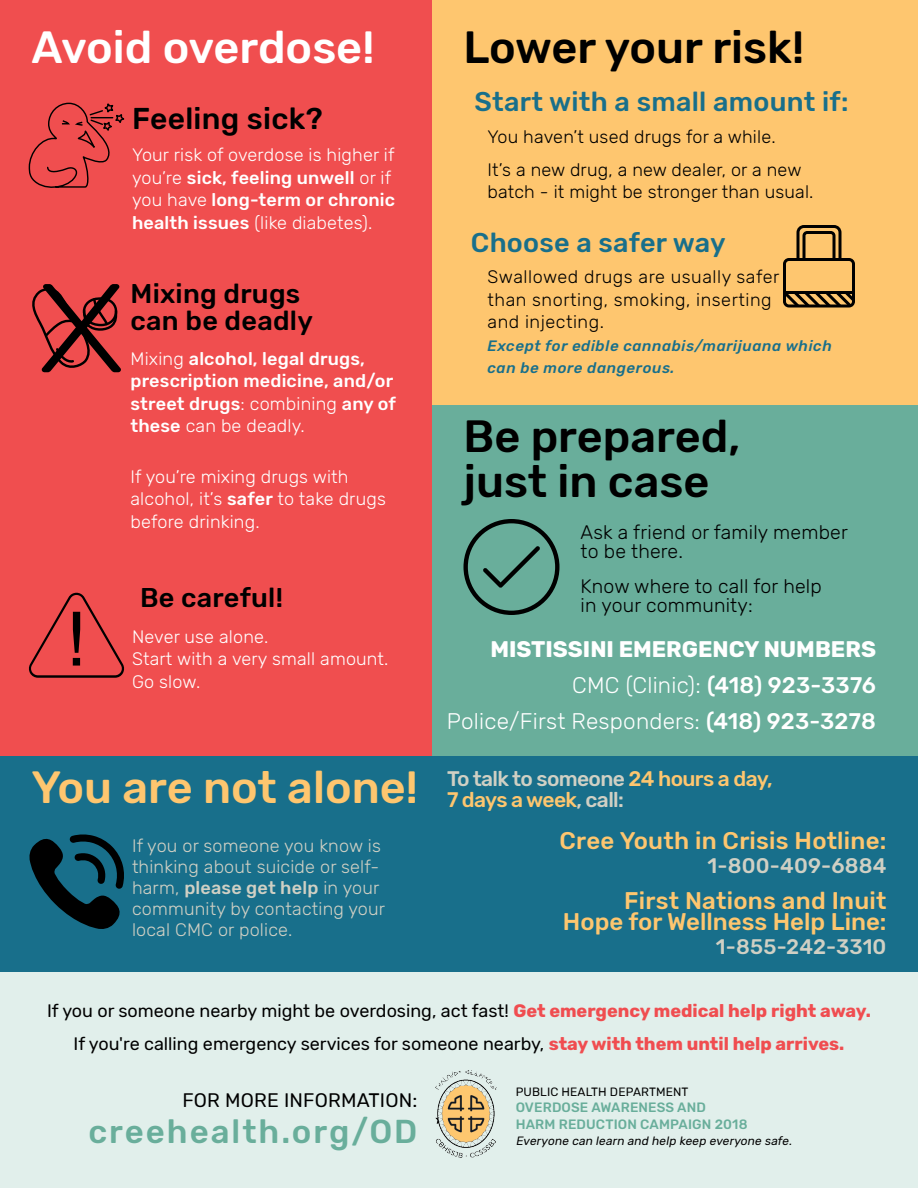
<style>
.page{position:relative;width:918px;height:1188px;background:#fff}
.page>*{position:absolute;margin:0;border:0;box-sizing:border-box;transform-origin:0 0}
.t1{font:300 126px "Rubik";color:#000;scale:1.14 1}
.t2{font:500 45px/45px "Rubik";color:#000}
.t3{font:500 45px "Rubik";color:#fec66f}
.t4{font:500 45px "Rubik";color:#fff}
.t5{font:500 33px "Rubik";letter-spacing:.06em;color:#69ae9b}
.t6{font:500 30px "Rubik";letter-spacing:.01em;color:#000}
.t7{font:500 27px "Rubik";letter-spacing:.01em;color:#186f8b}
.t8{font:500 27px/27px "Rubik";letter-spacing:.01em;color:#000}
.t9{font:500 24px/21px "Rubik";letter-spacing:.01em;color:#fec66f;text-align:right}
.t10{font:300 22.5px/36px "Rubik";letter-spacing:.01em;color:#fff;text-align:right}
.t11{font:500 21px/21px "Rubik";letter-spacing:-.03em;color:#fec66f}
.t12{font:500 21px "Rubik";letter-spacing:.01em;color:#d0d0c4}
.t13{font:300 19.5px/19.5px "Rubik";letter-spacing:.01em;color:#000}
.t14{font:19.5px "Rubik";letter-spacing:.01em;color:#000}
.t15{font:300 18px/22.5px "Rubik";letter-spacing:.01em;color:#fff}
.t16{font:18px/33px "Rubik";color:#000;text-align:center}
.t17{font:300 18px/21px "Rubik";letter-spacing:.01em;color:#d0d0c4}
.t18{font:500 18px/22.5px "Rubik";letter-spacing:.01em;color:#fff}
.t19{font:300 18px/33px "Rubik";letter-spacing:.01em;color:#000}
.t20{font:300 18px/22.5px "Rubik";letter-spacing:.03em;color:#000}
.t21{font:italic 500 15px/22.5px "Rubik";letter-spacing:.04em;color:#186f8b}
.t22{font:500 13.5px/16.5px "Rubik";letter-spacing:.01em;color:#69ae9b}
.t23{font:italic 12px "Rubik";color:#000}
.t24{font:12px "Rubik";letter-spacing:.01em;color:#000}
.s1{font-weight:500}
.s2{font-weight:300}
.s3{font-weight:700}
.s4{color:#d0d0c4}
.s5{font-weight:700;color:#f04d50}
</style>
<div class="page">
<div style="left:0;top:0;width:432px;height:756px;background:#f04e4f"></div>
<div style="left:0;top:972px;width:918px;height:216px;background:#e1efeb"></div>
<img style="left:436px;top:1071px;width:61px;height:86px">
<div style="left:432px;top:405px;width:486px;height:351px;background:#69ae9b"></div>
<svg style="left:28px;top:102px;width:96px;height:86px"></svg>
<svg style="left:28px;top:593px;width:96px;height:85px"></svg>
<svg style="left:464px;top:519px;width:95px;height:96px"></svg>
<div style="left:0;top:756px;width:519px;height:216px;background:#186f8b"></div>
<svg style="left:29px;top:834px;width:95px;height:95px"></svg>
<svg style="left:32px;top:288px;width:86px;height:80px"></svg>
<div style="left:432px;top:756px;width:486px;height:216px;background:#186f8b"></div>
<div style="left:432px;top:0;width:486px;height:405px;background:#fec66f"></div>
<svg style="left:783px;top:225px;width:72px;height:83px"></svg>
<h2 class="t4" style="left:32px;top:22px;width:344px">Avoid overdose!</h2>
<h3 class="t6" style="left:132px;top:101px;width:192px">Feeling sick?</h3>
<p class="t15" style="left:132px;top:144px;width:265px">Your risk of overdose is higher if you’re <span class="s1">sick, feeling unwell</span> or if you have <span class="s1">long-term or chronic health issues</span> (like diabetes).</p>
<h1 class="t1" style="left:37px;top:258px;width:78px">X</h1>
<h3 class="t8" style="left:130px;top:280px;width:184px">Mixing drugs can be deadly</h3>
<p class="t18" style="left:130px;top:348px;width:267px"><span class="s2">Mixing</span> alcohol, legal drugs, prescription medicine, and/or street drugs<span class="s2">: combining</span> any of these <span class="s2">can be deadly.</span></p>
<p class="t15" style="left:130px;top:466px;width:257px">If you’re mixing drugs with alcohol, it’s <span class="s1">safer</span> to take drugs before drinking.</p>
<h3 class="t8" style="left:140px;top:585px;width:144px">Be careful!</h3>
<p class="t15" style="left:132px;top:626px;width:258px">Never use alone.<br>Start with a very small amount.<br>Go slow.</p>
<h2 class="t3" style="left:32px;top:761px;width:388px">You are not alone!</h2>
<p class="t17" style="left:132px;top:836px;width:255px">If you or someone you know is thinking about suicide or self&shy;harm, <span class="s1">please get help</span> in your community by contacting your local CMC or police.</p>
<h2 class="t2" style="left:464px;top:26px;width:342px">Lower your risk!</h2>
<h3 class="t7" style="left:475px;top:86px;width:375px">Start with a small amount if:</h3>
<p class="t19" style="left:488px;top:121px;width:316px">You haven’t used drugs for a while.<br>It’s a new drug, a new dealer, or a new</p>
<p class="t19" style="left:488px;top:176px;width:328px">batch - it might be stronger than usual.</p>
<h3 class="t7" style="left:471px;top:227px;width:256px">Choose a safer way</h3>
<p class="t20" style="left:488px;top:266px;width:293px">Swallowed drugs are usually safer than snorting, smoking, inserting and injecting.</p>
<p class="t21" style="left:488px;top:335px;width:346px">Except for edible cannabis/marijuana which can be more dangerous.</p>
<h2 class="t2" style="left:464px;top:415px;width:278px">Be prepared, just in case</h2>
<p class="t13" style="left:580px;top:523px;width:269px">Ask a friend or family member to be there.</p>
<p class="t13" style="left:580px;top:577px;width:243px">Know where to call for help in your community:</p>
<p class="t10" style="left:447px;top:632px;width:431px"><span class="s3">MISTISSINI EMERGENCY NUMBERS<br></span>CMC (Clinic): <span class="s1">(418) 923-3376<br></span>Police/First Responders: <span class="s1">(418) 923-3278</span></p>
<p class="t11" style="left:447px;top:768px;width:327px"><span class="s4">To talk to someone</span> 24 hours a day,<br>7 days a week<span class="s4">, call:</span></p>
<h3 class="t9" style="left:560px;top:831px;width:328px">Cree Youth in Crisis Hotline:</h3>
<p class="t12" style="left:708px;top:853px;width:180px">1-800-409-6884</p>
<h3 class="t9" style="left:563px;top:891px;width:325px">First Nations and Inuit<br>Hope for Wellness Help Line:</h3>
<p class="t12" style="left:716px;top:934px;width:172px">1-855-242-3310</p>
<p class="t16" style="left:47px;top:995px;width:825px">If you or someone nearby might be overdosing, act fast! <span class="s5">Get emergency medical help right away.<br></span>If you're calling emergency services for someone nearby, <span class="s5">stay with them until help arrives.</span></p>
<p class="t24" style="left:516px;top:1085px;width:174px">PUBLIC HEALTH DEPARTMENT</p>
<p class="t22" style="left:516px;top:1100px;width:233px">OVERDOSE AWARENESS AND<br>HARM REDUCTION CAMPAIGN 2018</p>
<p class="t23" style="left:516px;top:1134px;width:280px">Everyone can learn and help keep everyone safe.</p>
<p class="t14" style="left:182px;top:1089px;width:237px">FOR MORE INFORMATION:</p>
<h3 class="t5" style="left:88px;top:1112px;width:331px">creehealth.org/OD</h3>
</div>
